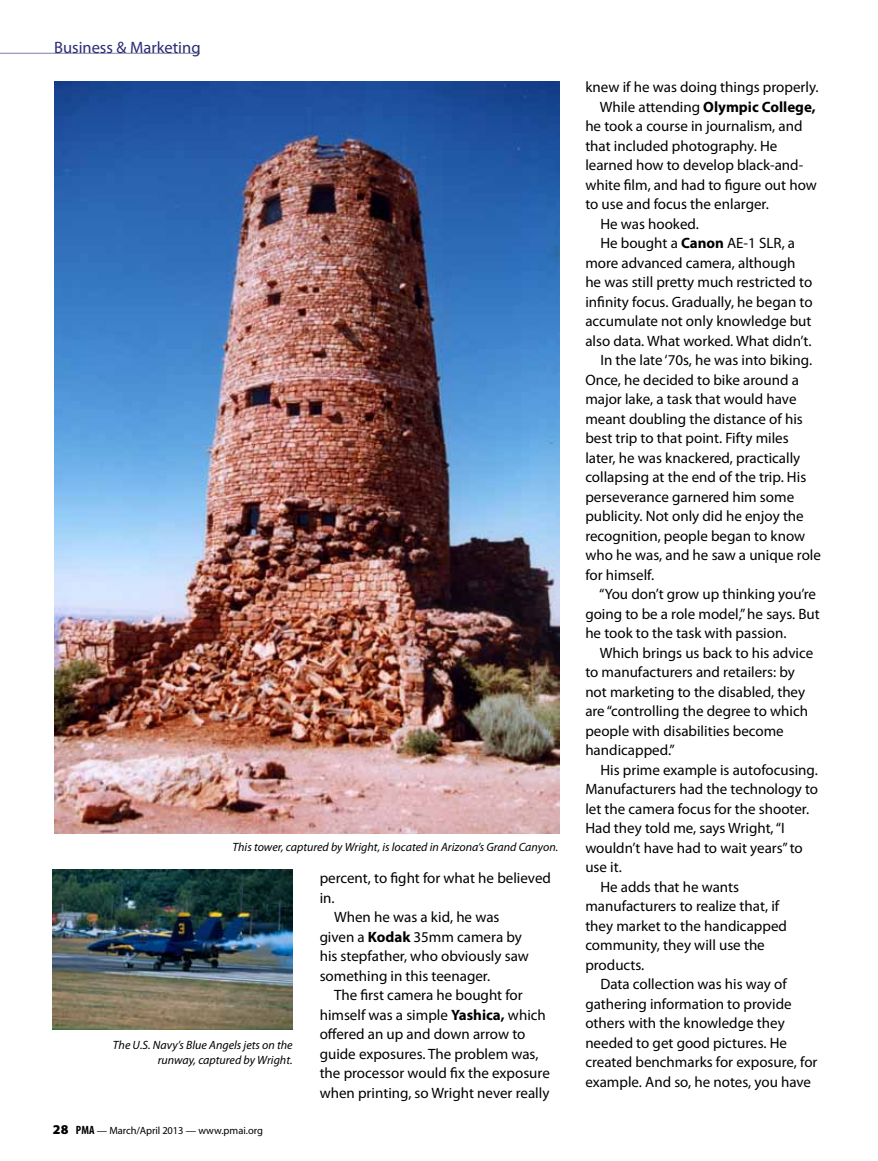
<style>
.page{position:relative;width:878px;height:1161px;background:#fff}
.page>*{position:absolute;margin:0;border:0;box-sizing:border-box;transform-origin:0 0}
.t1{font:16.5px "Myriad Pro";color:#2a2c74}
.t2{font:15px "Myriad Pro";color:#000}
.t3{font:700 15px "Myriad Pro";color:#000}
.t4{font:italic 12px/15px "Myriad Pro";color:#000;text-align:right}
.t5{font:10.5px "Myriad Pro";letter-spacing:-.01em;color:#000}
.s1{font-weight:900;font-size:13.5px}
.s2{font-weight:700;font-stretch:condensed;font-size:12px}
.s3{font-weight:700}
.s4{font-weight:400}
</style>
<div class="page">
<hr style="left:0;top:53px;width:200px;height:1px;background:#817ba7">
<img style="left:53px;top:870px;width:239px;height:160px">
<img style="left:54px;top:81px;width:505px;height:752px">
<p class="t1" style="left:54px;top:38px;width:148px">Business &amp; Marketing</p>
<p class="t4" style="left:232px;top:839px;width:327px">This tower, captured by Wright, is located in Arizona’s Grand Canyon.</p>
<p class="t4" style="left:113px;top:1038px;width:181px">The U.S. Navy’s Blue Angels jets on the runway, captured by Wright.</p>
<p class="t5" style="left:53px;top:1124px;width:212px"><span class="s1">28</span> <span class="s2">PMA</span> — March/April 2013 — www.pmai.org</p>
<p class="t2" style="left:320px;top:869px;width:233px">percent, to fight for what he believed</p>
<p class="t2" style="left:320px;top:889px;width:16px">in.</p>
<p class="t2" style="left:334px;top:908px;width:167px">When he was a kid, he was</p>
<p class="t2" style="left:320px;top:928px;width:204px">given a <span class="s3">Kodak</span> 35mm camera by</p>
<p class="t2" style="left:320px;top:947px;width:211px">his stepfather, who obviously saw</p>
<p class="t2" style="left:320px;top:967px;width:172px">something in this teenager.</p>
<p class="t2" style="left:334px;top:986px;width:190px">The first camera he bought for</p>
<p class="t2" style="left:320px;top:1006px;width:228px">himself was a simple <span class="s3">Yashica,</span> which</p>
<p class="t2" style="left:320px;top:1025px;width:207px">offered an up and down arrow to</p>
<p class="t2" style="left:320px;top:1045px;width:220px">guide exposures. The problem was,</p>
<p class="t2" style="left:320px;top:1064px;width:232px">the processor would fix the exposure</p>
<p class="t2" style="left:320px;top:1084px;width:231px">when printing, so Wright never really</p>
<p class="t2" style="left:585px;top:78px;width:235px">knew if he was doing things properly.</p>
<p class="t3" style="left:599px;top:97px;width:217px"><span class="s4">While attending</span> Olympic College,</p>
<p class="t2" style="left:585px;top:117px;width:219px">he took a course in journalism, and</p>
<p class="t2" style="left:585px;top:136px;width:193px">that included photography. He</p>
<p class="t2" style="left:585px;top:156px;width:219px">learned how to develop black-and-</p>
<p class="t2" style="left:585px;top:175px;width:233px">white film, and had to figure out how</p>
<p class="t2" style="left:585px;top:195px;width:185px">to use and focus the enlarger.</p>
<p class="t2" style="left:600px;top:214px;width:100px">He was hooked.</p>
<p class="t2" style="left:600px;top:234px;width:196px">He bought a <span class="s3">Canon</span> AE-1 SLR, a</p>
<p class="t2" style="left:585px;top:253px;width:211px">more advanced camera, although</p>
<p class="t2" style="left:585px;top:273px;width:228px">he was still pretty much restricted to</p>
<p class="t2" style="left:585px;top:292px;width:229px">infinity focus. Gradually, he began to</p>
<p class="t2" style="left:585px;top:312px;width:228px">accumulate not only knowledge but</p>
<p class="t2" style="left:585px;top:331px;width:228px">also data. What worked. What didn’t.</p>
<p class="t2" style="left:600px;top:351px;width:213px">In the late ‘70s, he was into biking.</p>
<p class="t2" style="left:585px;top:370px;width:215px">Once, he decided to bike around a</p>
<p class="t2" style="left:585px;top:390px;width:213px">major lake, a task that would have</p>
<p class="t2" style="left:585px;top:409px;width:219px">meant doubling the distance of his</p>
<p class="t2" style="left:585px;top:429px;width:205px">best trip to that point. Fifty miles</p>
<p class="t2" style="left:585px;top:448px;width:216px">later, he was knackered, practically</p>
<p class="t2" style="left:585px;top:468px;width:222px">collapsing at the end of the trip. His</p>
<p class="t2" style="left:585px;top:487px;width:210px">perseverance garnered him some</p>
<p class="t2" style="left:585px;top:507px;width:220px">publicity. Not only did he enjoy the</p>
<p class="t2" style="left:585px;top:526px;width:221px">recognition, people began to know</p>
<p class="t2" style="left:585px;top:546px;width:237px">who he was, and he saw a unique role</p>
<p class="t2" style="left:585px;top:565px;width:70px">for himself.</p>
<p class="t2" style="left:599px;top:585px;width:218px">“You don’t grow up thinking you’re</p>
<p class="t2" style="left:585px;top:604px;width:236px">going to be a role model,” he says. But</p>
<p class="t2" style="left:585px;top:624px;width:203px">he took to the task with passion.</p>
<p class="t2" style="left:599px;top:643px;width:215px">Which brings us back to his advice</p>
<p class="t2" style="left:585px;top:663px;width:211px">to manufacturers and retailers: by</p>
<p class="t2" style="left:585px;top:682px;width:221px">not marketing to the disabled, they</p>
<p class="t2" style="left:585px;top:702px;width:224px">are “controlling the degree to which</p>
<p class="t2" style="left:585px;top:721px;width:200px">people with disabilities become</p>
<p class="t2" style="left:585px;top:741px;width:91px">handicapped.”</p>
<p class="t2" style="left:600px;top:760px;width:219px">His prime example is autofocusing.</p>
<p class="t2" style="left:585px;top:780px;width:234px">Manufacturers had the technology to</p>
<p class="t2" style="left:585px;top:799px;width:225px">let the camera focus for the shooter.</p>
<p class="t2" style="left:585px;top:819px;width:201px">Had they told me, says Wright, “I</p>
<p class="t2" style="left:585px;top:838px;width:219px">wouldn’t have had to wait years” to</p>
<p class="t2" style="left:585px;top:858px;width:38px">use it.</p>
<p class="t2" style="left:600px;top:877px;width:140px">He adds that he wants</p>
<p class="t2" style="left:585px;top:897px;width:195px">manufacturers to realize that, if</p>
<p class="t2" style="left:585px;top:916px;width:203px">they market to the handicapped</p>
<p class="t2" style="left:585px;top:936px;width:181px">community, they will use the</p>
<p class="t2" style="left:585px;top:955px;width:61px">products.</p>
<p class="t2" style="left:600px;top:975px;width:188px">Data collection was his way of</p>
<p class="t2" style="left:585px;top:994px;width:208px">gathering information to provide</p>
<p class="t2" style="left:585px;top:1014px;width:201px">others with the knowledge they</p>
<p class="t2" style="left:585px;top:1033px;width:203px">needed to get good pictures. He</p>
<p class="t2" style="left:585px;top:1053px;width:234px">created benchmarks for exposure, for</p>
<p class="t2" style="left:585px;top:1072px;width:227px">example. And so, he notes, you have</p>
</div>
